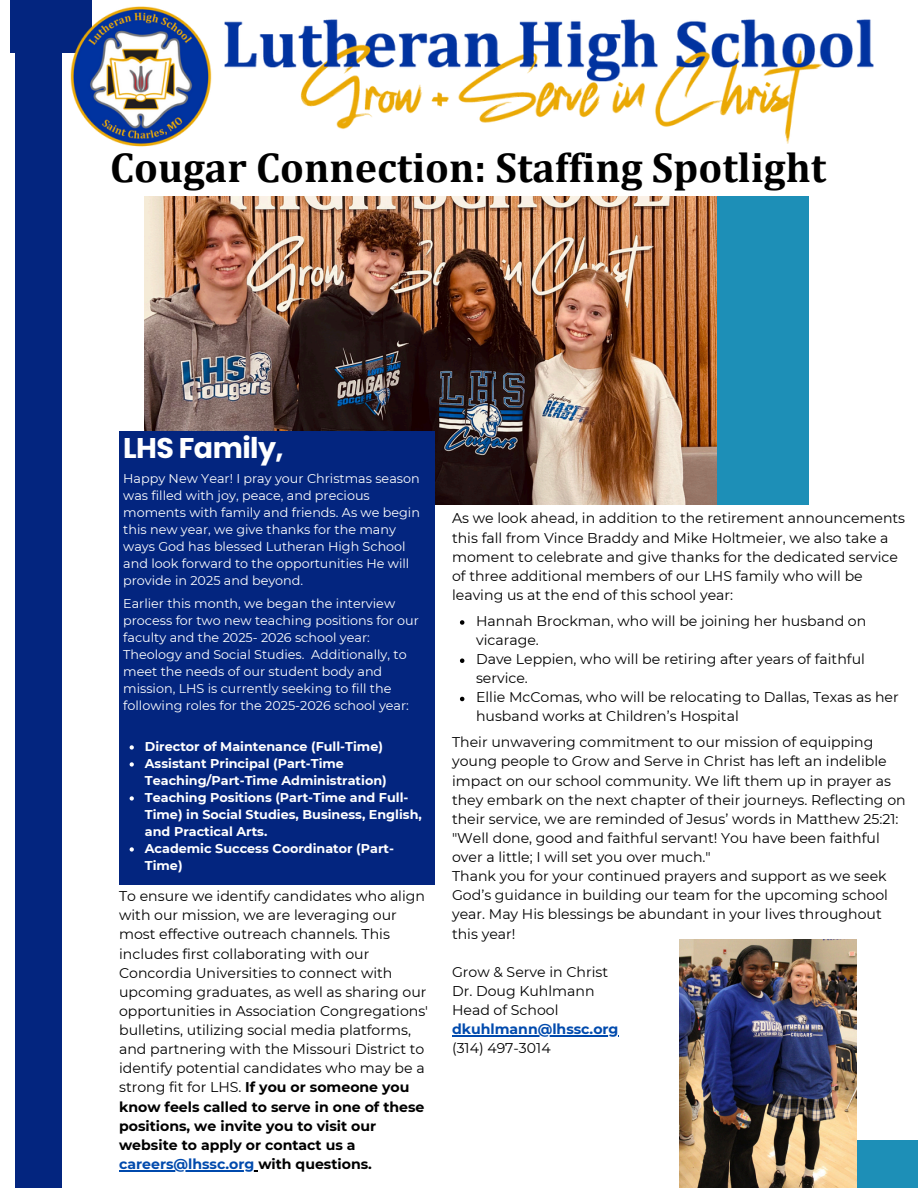
<style>
.page{position:relative;width:918px;height:1188px;background:#fff}
.page>*{position:absolute;margin:0;border:0;box-sizing:border-box;transform-origin:0 0}
.t1{font:700 42px "Cambria";color:#000}
.t2{font:700 28.5px "Poppins";letter-spacing:-.02em;color:#fff}
.t3{font:14.1px/19.2px "Montserrat";color:#000}
.t4{font:700 14.1px "Montserrat";color:#004aad}
.t5{font:12.75px/17px "Montserrat";color:#fff}
.t6{font:700 12.75px/17px "Montserrat";color:#fff}
.s1{font-weight:700}
.s2{color:#000}
</style>
<div class="page">
<div style="left:16px;top:0;width:46px;height:1188px;background:#03257f"></div>
<img style="left:145px;top:196px;width:572px;height:309px">
<div style="left:119px;top:431px;width:316px;height:453px;background:#03257f"></div>
<div style="left:717px;top:196px;width:92px;height:309px;background:#1d8fb7"></div>
<div style="left:10px;top:0;width:82px;height:53px;background:#03257f"></div>
<div style="left:856px;top:1140px;width:62px;height:48px;background:#1d8fb7"></div>
<img style="left:680px;top:939px;width:176px;height:249px">
<img style="left:224px;top:19px;width:650px;height:125px">
<img style="left:70px;top:6px;width:142px;height:141px">
<svg style="left:460px;top:620px;width:4px;height:5px"></svg>
<svg style="left:460px;top:658px;width:4px;height:5px"></svg>
<svg style="left:460px;top:697px;width:4px;height:4px"></svg>
<hr style="left:452px;top:1035px;width:167px;height:1px;background:#004aad">
<svg style="left:130px;top:745px;width:4px;height:5px"></svg>
<svg style="left:130px;top:762px;width:4px;height:5px"></svg>
<svg style="left:130px;top:796px;width:4px;height:5px"></svg>
<svg style="left:130px;top:847px;width:4px;height:5px"></svg>
<hr style="left:119px;top:1170px;width:135px;height:1px;background:#004aad">
<p class="t1" style="left:110px;top:143px;width:718px">Cougar Connection: Staffing Spotlight</p>
<p class="t2" style="left:123px;top:428px;width:162px">LHS Family,</p>
<p class="t5" style="left:123px;top:470px;width:298px">Happy New Year! I pray your Christmas season was filled with joy, peace, and precious moments with family and friends. As we begin this new year, we give thanks for the many ways God has blessed Lutheran High School and look forward to the opportunities He will provide in 2025 and beyond.</p>
<p class="t5" style="left:123px;top:595px;width:297px">Earlier this month, we began the interview process for two new teaching positions for our faculty and the 2025- 2026 school year:<br>Theology and Social Studies. Additionally, to meet the needs of our student body and mission, LHS is currently seeking to fill the following roles for the 2025-2026 school year:</p>
<p class="t6" style="left:145px;top:738px;width:240px">Director of Maintenance (Full-Time)</p>
<p class="t6" style="left:145px;top:755px;width:243px">Assistant Principal (Part-Time<br>Teaching/Part-Time Administration)</p>
<p class="t6" style="left:145px;top:789px;width:278px">Teaching Positions (Part-Time and Full-<br>Time) in Social Studies, Business, English, and Practical Arts.</p>
<p class="t6" style="left:145px;top:840px;width:251px">Academic Success Coordinator (Part-<br>Time)</p>
<p class="t3" style="left:119px;top:886px;width:311px">To ensure we identify candidates who align with our mission, we are leveraging our most effective outreach channels. This includes first collaborating with our Concordia Universities to connect with upcoming graduates, as well as sharing our opportunities in Association Congregations' bulletins, utilizing social media platforms, and partnering with the Missouri District to identify potential candidates who may be a strong fit for LHS. <span class="s1">If you or someone you know feels called to serve in one of these positions, we invite you to visit our website to apply or contact us a</span></p>
<p class="t4" style="left:119px;top:1155px;width:254px">careers@lhssc.org <span class="s2">with questions.</span></p>
<p class="t3" style="left:452px;top:509px;width:455px">As we look ahead, in addition to the retirement announcements this fall from Vince Braddy and Mike Holtmeier, we also take a moment to celebrate and give thanks for the dedicated service of three additional members of our LHS family who will be leaving us at the end of this school year:</p>
<p class="t3" style="left:476px;top:611px;width:392px">Hannah Brockman, who will be joining her husband on vicarage.</p>
<h1 class="t3" style="left:476px;top:649px;width:390px">Dave Leppien, who will be retiring after years of faithful service.</h1>
<p class="t3" style="left:476px;top:688px;width:424px">Ellie McComas, who will be relocating to Dallas, Texas as her husband works at Children’s Hospital</p>
<h2 class="t3" style="left:452px;top:733px;width:455px">Their unwavering commitment to our mission of equipping young people to Grow and Serve in Christ has left an indelible impact on our school community. We lift them up in prayer as they embark on the next chapter of their journeys. Reflecting on their service, we are reminded of Jesus’ words in Matthew 25:21:</h2>
<p class="t3" style="left:452px;top:828px;width:429px">"Well done, good and faithful servant! You have been faithful over a little; I will set you over much."</p>
<p class="t3" style="left:452px;top:867px;width:437px">Thank you for your continued prayers and support as we seek God’s guidance in building our team for the upcoming school year. May His blessings be abundant in your lives throughout this year!</p>
<p class="t3" style="left:452px;top:962px;width:158px">Grow &amp; Serve in Christ</p>
<p class="t3" style="left:452px;top:981px;width:144px">Dr. Doug Kuhlmann</p>
<p class="t3" style="left:452px;top:1000px;width:108px">Head of School</p>
<p class="t4" style="left:452px;top:1021px;width:168px">dkuhlmann@lhssc.org</p>
<p class="t3" style="left:452px;top:1039px;width:100px">(314) 497-3014</p>
</div>
